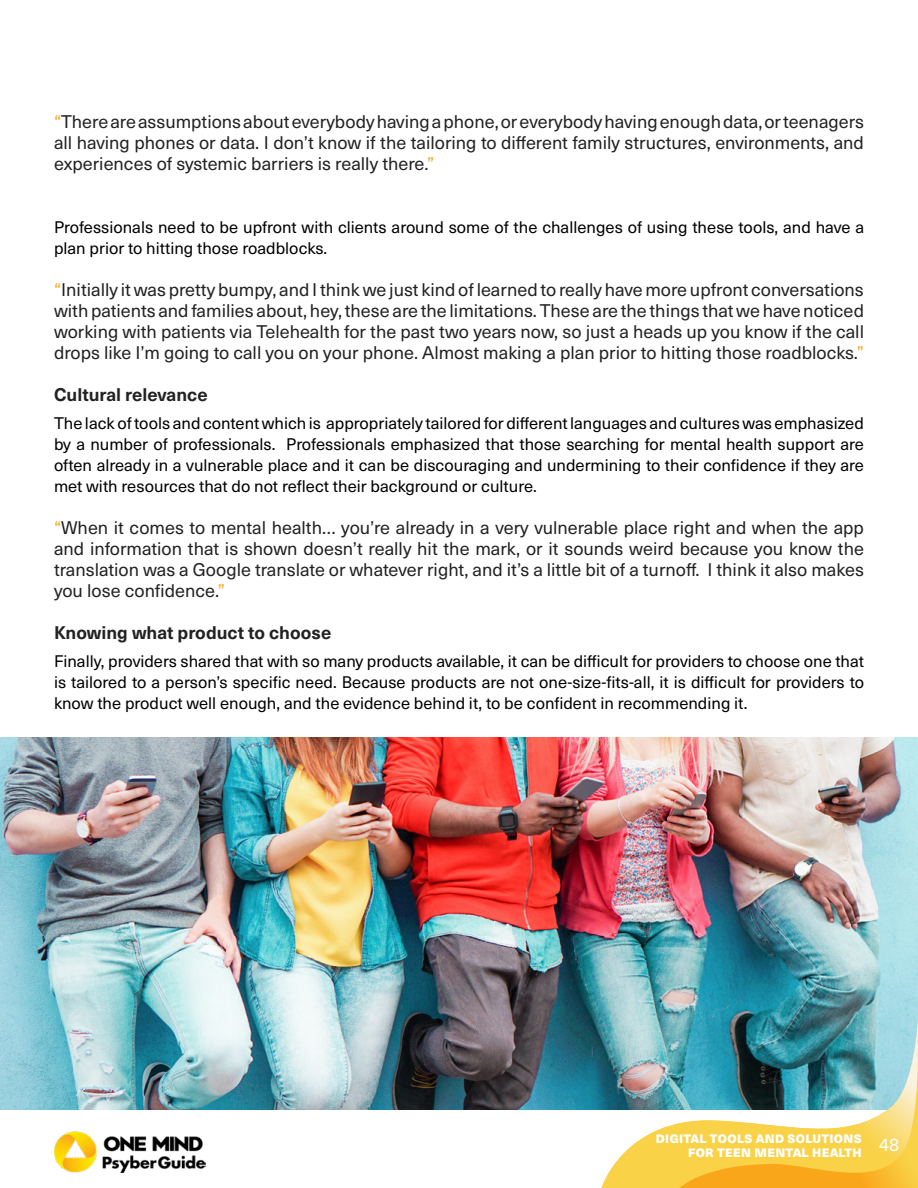
<style>
.page{position:relative;width:918px;height:1188px;background:#fff}
.page>*{position:absolute;margin:0;border:0;box-sizing:border-box;transform-origin:0 0}
.t1{font:18px/21px "Neue Haas Unica W1 G";color:#222;text-align:justify}
.t2{font:700 18px "Neue Haas Unica W1 G";color:#222}
.t3{font:16.5px/21px "Neue Haas Unica W1 G";color:#000;text-align:justify}
.t4{font:900 12px/13.5px "Neue Haas Unica W1 G";letter-spacing:.03em;color:#fff}
.s1{color:#faa61a}
</style>
<div class="page">
<img style="left:54px;top:1131px;width:152px;height:42px">
<img style="left:0;top:738px;width:918px;height:371px">
<img style="left:602px;top:1018px;width:316px;height:170px">
<img style="left:680px;top:1058px;width:238px;height:130px">
<p class="t1" style="left:54px;top:110px;width:812px"><span class="s1">“</span>There are assumptions about everybody having a phone, or everybody having enough data, or teenagers all having phones or data. I don’t know if the tailoring to different family structures, environments, and experiences of systemic barriers is really there.<span class="s1">”</span></p>
<p class="t3" style="left:54px;top:216px;width:812px">Professionals need to be upfront with clients around some of the challenges of using these tools, and have a plan prior to hitting those roadblocks.</p>
<p class="t1" style="left:54px;top:278px;width:812px"><span class="s1">“</span>Initially it was pretty bumpy, and I think we just kind of learned to really have more upfront conversations with patients and families about, hey, these are the limitations. These are the things that we have noticed working with patients via Telehealth for the past two years now, so just a heads up you know if the call drops like I’m going to call you on your phone. Almost making a plan prior to hitting those roadblocks.<span class="s1">”</span></p>
<p class="t2" style="left:54px;top:381px;width:155px">Cultural relevance</p>
<p class="t3" style="left:54px;top:412px;width:812px">The lack of tools and content which is appropriately tailored for different languages and cultures was emphasized by a number of professionals. Professionals emphasized that those searching for mental health support are often already in a vulnerable place and it can be discouraging and undermining to their confidence if they are met with resources that do not reflect their background or culture.</p>
<p class="t1" style="left:54px;top:516px;width:812px"><span class="s1">“</span>When it comes to mental health… you’re already in a very vulnerable place right and when the app and information that is shown doesn’t really hit the mark, or it sounds weird because you know the translation was a Google translate or whatever right, and it’s a little bit of a turnoff. I think it also makes you lose confidence.<span class="s1">”</span></p>
<p class="t2" style="left:54px;top:619px;width:279px">Knowing what product to choose</p>
<p class="t3" style="left:54px;top:650px;width:812px">Finally, providers shared that with so many products available, it can be difficult for providers to choose one that is tailored to a person’s specific need. Because products are not one-size-fits-all, it is difficult for providers to know the product well enough, and the evidence behind it, to be confident in recommending it.</p>
<p class="t4" style="left:688px;top:1132px;width:213px;text-indent:-32px">DIGITAL TOOLS AND SOLUTIONS<br>FOR TEEN MENTAL HEALTH <sup>48</sup></p>
</div>
